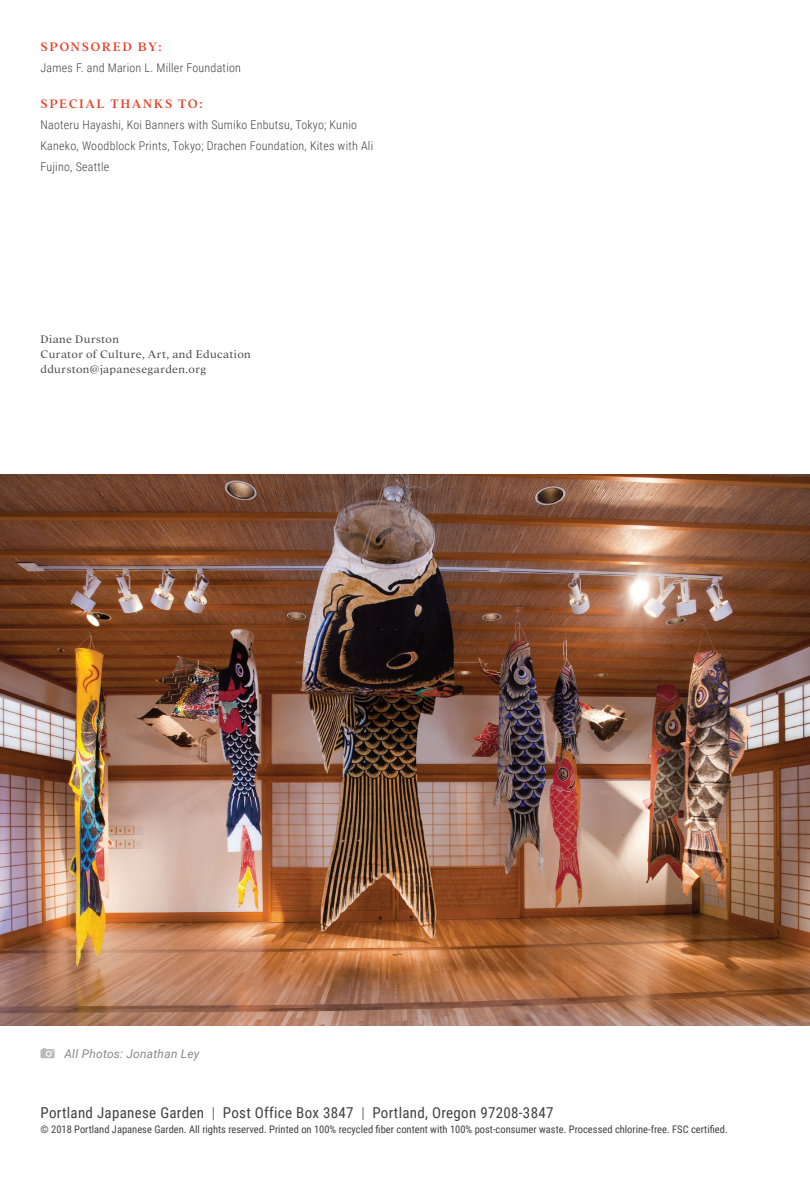
<style>
.page{position:relative;width:810px;height:1188px;background:#fff}
.page>*{position:absolute;margin:0;border:0;box-sizing:border-box;transform-origin:0 0}
.t1{font:15px "Roboto Condensed";letter-spacing:.02em;color:#424042}
.Subtitle-E{font:500 13.5px "Addington CF";letter-spacing:.11em;color:#e53e25}
.Sponsor{font:300 12px/21px "Roboto Condensed";letter-spacing:.02em;color:#424042}
.Notes{font:300 12px "Addington CF";letter-spacing:.03em;color:#424042}
.Photo_Caption{font:italic 12px "Roboto";letter-spacing:.02em;color:#8c8789}
.t2{font:10.5px "Roboto Condensed";color:#424042}
.s1{font-weight:300}
</style>
<div class="page">
<img style="left:0;top:474px;width:810px;height:552px">
<svg style="left:40px;top:1048px;width:15px;height:10px"></svg>
<p class="Subtitle-E" style="left:41px;top:39px;width:123px">SPONSORED BY:</p>
<p class="Sponsor" style="left:40px;top:57px;width:202px">James F. and Marion L. Miller Foundation</p>
<p class="Subtitle-E" style="left:41px;top:96px;width:164px">SPECIAL THANKS TO:</p>
<p class="Sponsor" style="left:40px;top:114px;width:334px">Naoteru Hayashi, Koi Banners with Sumiko Enbutsu, Tokyo; Kunio<br>Kaneko, Woodblock Prints, Tokyo; Drachen Foundation, Kites with Ali<br>Fujino, Seattle</p>
<p class="Notes" style="left:40px;top:333px;width:80px">Diane Durston</p>
<p class="Notes" style="left:40px;top:348px;width:212px">Curator of Culture, Art, and Education</p>
<p class="Notes" style="left:40px;top:363px;width:167px">ddurston@japanesegarden.org</p>
<p class="Photo_Caption" style="left:64px;top:1046px;width:137px">All Photos: Jonathan Ley</p>
<p class="t1" style="left:40px;top:1102px;width:514px">Portland Japanese Garden <span class="s1">|</span> Post Office Box 3847 <span class="s1">|</span> Portland, Oregon 97208-3847</p>
<p class="t2" style="left:40px;top:1122px;width:689px">© 2018 Portland Japanese Garden. All rights reserved. Printed on 100% recycled fiber content with 100% post-consumer waste. Processed chlorine-free. FSC certified.</p>
</div>
